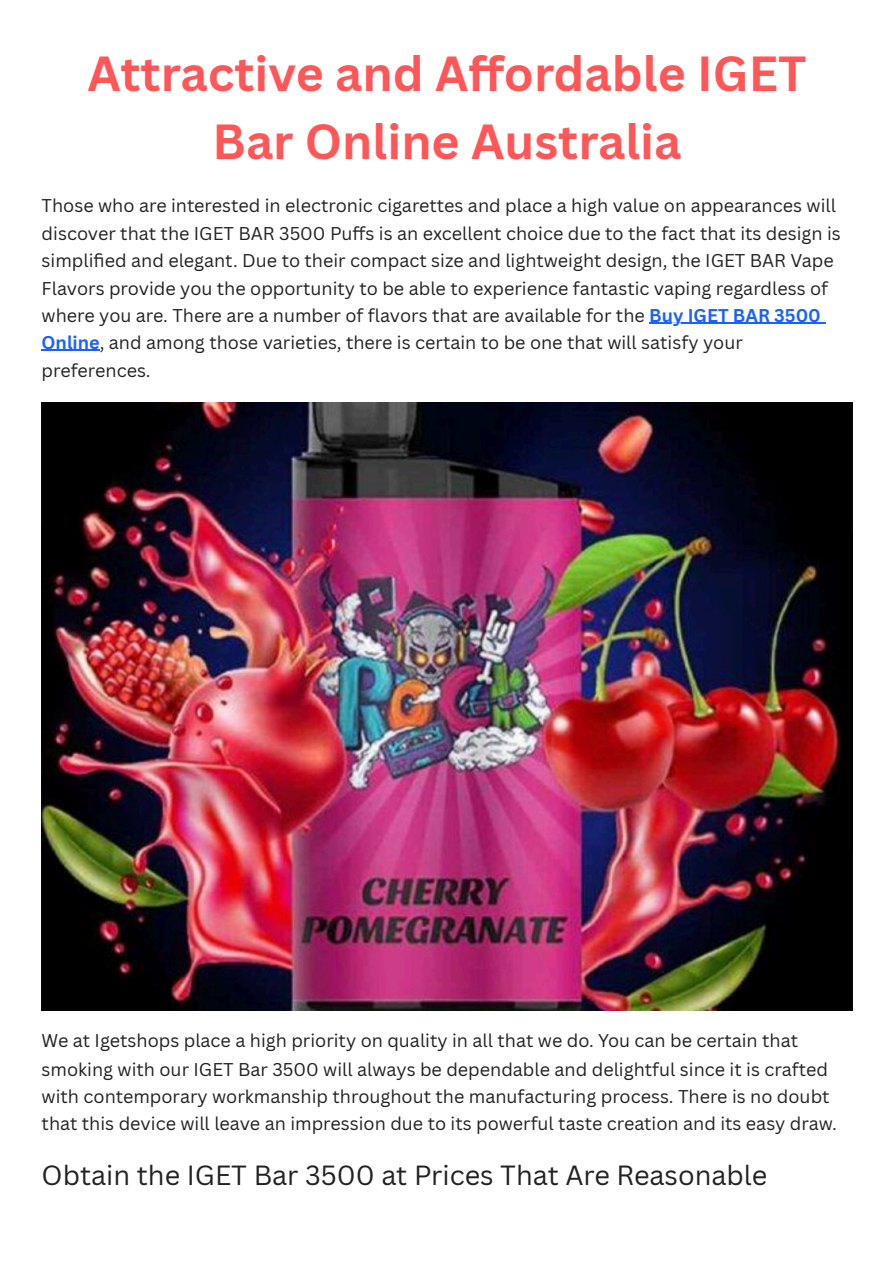
<style>
.page{position:relative;width:894px;height:1263px;background:#fff}
.page>*{position:absolute;margin:0;border:0;box-sizing:border-box;transform-origin:0 0}
.t1{font:700 48px/67.5px "Canva Sans";color:#ff5757;text-align:center}
.t2{font:27px "Canva Sans";color:#222}
.t3{font:18px/27.6px "Canva Sans";color:#222}
.s1{font-weight:700;color:#1a62ff}
</style>
<div class="page">
<hr style="left:649px;top:323px;width:171px;height:1px;background:#1a62ff">
<hr style="left:42px;top:350px;width:58px;height:1px;background:#1a62ff">
<img style="left:42px;top:403px;width:810px;height:607px">
<h1 class="t1" style="left:87px;top:39px;width:720px">Attractive and Affordable IGET<br>Bar Online Australia</h1>
<p class="t3" style="left:42px;top:191px;width:800px">Those who are interested in electronic cigarettes and place a high value on appearances will discover that the IGET BAR 3500 Puffs is an excellent choice due to the fact that its design is simplifi ed and elegant. Due to their compact size and lightweight design, the IGET BAR Vape Flavors provide you the opportunity to be able to experience fantastic vaping regardless of where you are. There are a number of flavors that are available for the <span class="s1">Buy IGET BAR 3500<br>Online</span>, and among those varieties, there is certain to be one that will satisfy your preferences.</p>
<p class="t3" style="left:42px;top:1027px;width:796px">We at Igetshops place a high priority on quality in all that we do. You can be certain that smoking with our IGET Bar 3500 will always be dependable and delightful since it is crafted with contemporary workmanship throughout the manufacturing process. There is no doubt that this device will leave an impression due to its powerful taste creation and its easy draw.</p>
<h2 class="t2" style="left:42px;top:1156px;width:727px">Obtain the IGET Bar 3500 at Prices That Are Reasonable</h2>
</div>
